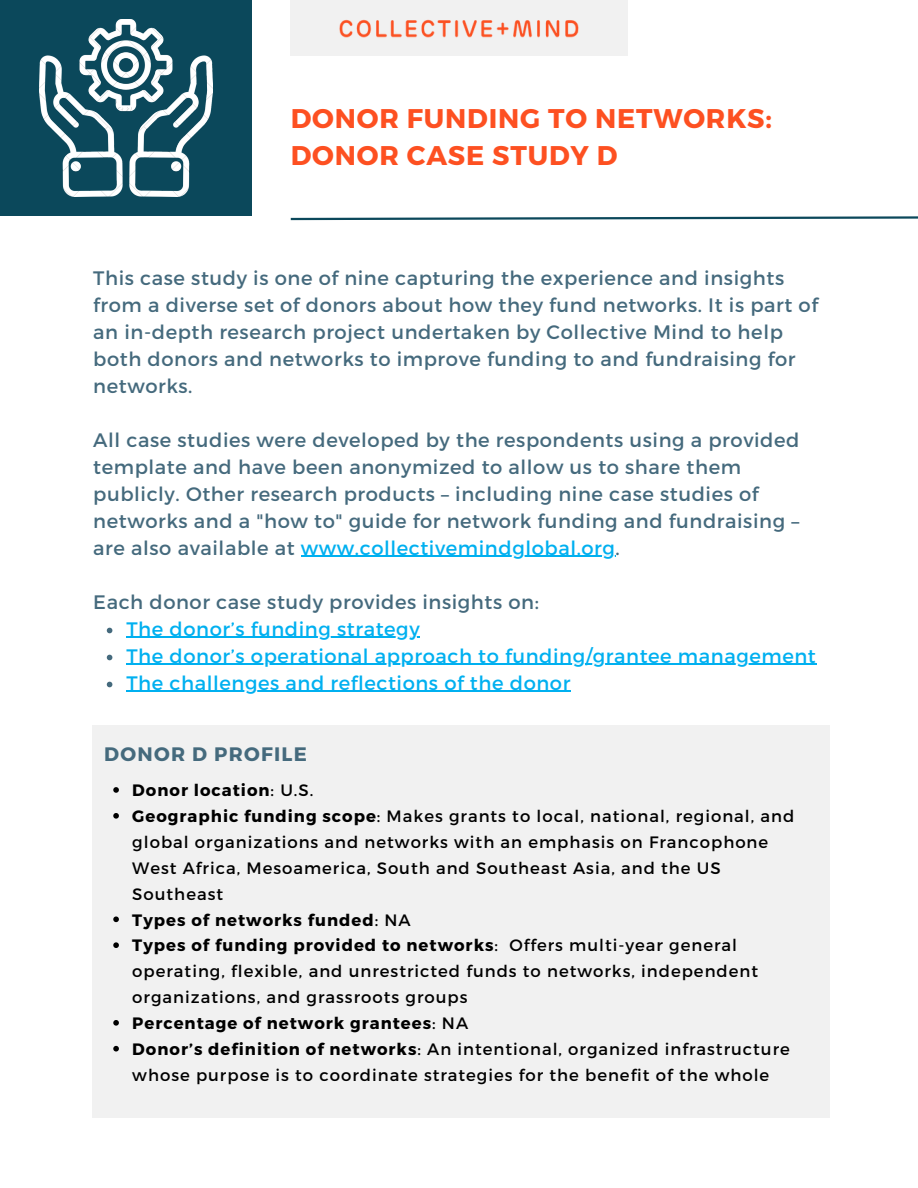
<style>
.page{position:relative;width:918px;height:1188px;background:#fff}
.page>*{position:absolute;margin:0;border:0;box-sizing:border-box;transform-origin:0 0}
.t1{font:700 27px/37.2px "Montserrat";letter-spacing:.03em;color:#fd5021}
.t2{font:19.5px/27px "Montserrat";letter-spacing:.03em;color:#456a7d}
.t3{font:19.5px/27px "Montserrat";letter-spacing:.03em;color:#00b0f0}
.t4{font:700 19.5px "Montserrat";letter-spacing:.065em;color:#456a7d}
.t5{font:16.5px/25.8px "Montserrat";letter-spacing:.06em;color:#000}
.s1{color:#00b0f0}
.s2{font-weight:700}
</style>
<div class="page">
<div style="left:0;top:0;width:252px;height:216px;background:#0b485b"></div>
<div style="left:92px;top:725px;width:737px;height:392px;background:#f1f1f1"></div>
<img style="left:39px;top:19px;width:173px;height:178px">
<div style="left:291px;top:0;width:336px;height:55px;background:#f1f1f1"></div>
<img style="left:339px;top:19px;width:240px;height:19px">
<svg style="left:107px;top:628px;width:5px;height:5px"></svg>
<hr style="left:126px;top:637px;width:294px;height:1px;background:#00b0f0">
<svg style="left:107px;top:655px;width:5px;height:5px"></svg>
<hr style="left:126px;top:664px;width:690px;height:1px;background:#00b0f0">
<svg style="left:107px;top:682px;width:5px;height:5px"></svg>
<hr style="left:126px;top:691px;width:445px;height:1px;background:#00b0f0">
<hr style="left:301px;top:556px;width:315px;height:1px;background:#00b0f0">
<svg style="left:113px;top:787px;width:6px;height:6px"></svg>
<svg style="left:113px;top:813px;width:6px;height:6px"></svg>
<svg style="left:113px;top:917px;width:6px;height:5px"></svg>
<svg style="left:113px;top:942px;width:6px;height:6px"></svg>
<svg style="left:113px;top:1020px;width:6px;height:6px"></svg>
<svg style="left:113px;top:1046px;width:6px;height:6px"></svg>
<svg style="left:290px;top:216px;width:628px;height:5px"></svg>
<h1 class="t1" style="left:291px;top:98px;width:483px">DONOR FUNDING TO NETWORKS:<br>DONOR CASE STUDY D</h1>
<p class="t2" style="left:93px;top:263px;width:726px">This case study is one of nine capturing the experience and insights from a diverse set of donors about how they fund networks. It is part of an in-depth research project undertaken by Collective Mind to help both donors and networks to improve funding to and fundraising for networks.</p>
<p class="t2" style="left:93px;top:425px;width:708px">All case studies were developed by the respondents using a provided template and have been anonymized to allow us to share them publicly. Other research products – including nine case studies of networks and a "how to" guide for network funding and fundraising – are also available at <span class="s1">www.collectivemindglobal.org</span>.</p>
<p class="t2" style="left:93px;top:587px;width:447px">Each donor case study provides insights on:</p>
<p class="t3" style="left:126px;top:614px;width:691px">The donor’s funding strategy<br>The donor’s operational approach to funding/grantee management<br>The challenges and reflections of the donor</p>
<p class="t4" style="left:104px;top:741px;width:204px">DONOR D PROFILE</p>
<p class="t5" style="left:132px;top:777px;width:664px"><span class="s2">Donor location</span>: U.S.<br><span class="s2">Geographic funding scope</span>: Makes grants to local, national, regional, and global organizations and networks with an emphasis on Francophone West Africa, Mesoamerica, South and Southeast Asia, and the US Southeast<br><span class="s2">Types of networks funded</span>: NA<br><span class="s2">Types of funding provided to networks</span>: Offers multi-year general operating, flexible, and unrestricted funds to networks, independent organizations, and grassroots groups<br><span class="s2">Percentage of network grantees</span>: NA<br><span class="s2">Donor’s definition of networks</span>: An intentional, organized infrastructure whose purpose is to coordinate strategies for the benefit of the whole</p>
</div>
